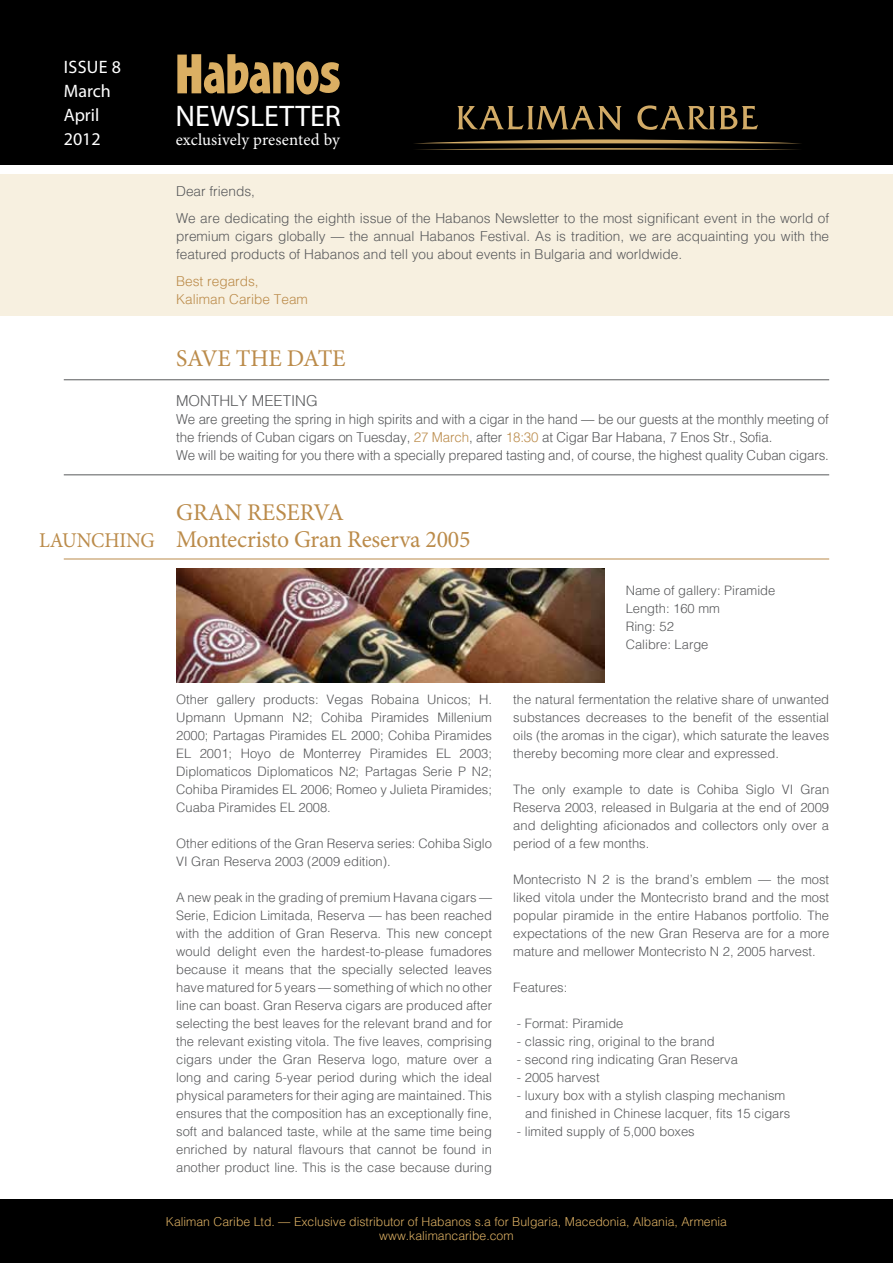
<style>
.page{position:relative;width:893px;height:1263px;background:#fff}
.page>*{position:absolute;margin:0;border:0;box-sizing:border-box;transform-origin:0 0}
.t1{font:29.85px "Myriad Pro";color:#fff}
.t2{font:24px/27px "Minion Pro";letter-spacing:-.01em;color:#bb8b4a}
.t3{font:21px "Minion Pro";letter-spacing:-.01em;color:#bb8b4a;scale:.95 1}
.t4{font:18px/24px "Myriad Pro";color:#fff}
.t5{font:16.8px "Minion Pro";letter-spacing:.005em;color:#fff}
.t6{font:300 16.5px "Helv Cyr";color:#58595b}
.t7{font:300 15px/18px "Helv Cyr";letter-spacing:-.01em;color:#58595b}
.t8{font:300 15px/18px "Helv Cyr";color:#bb8b4a}
.t9{font:300 14.25px/18px "Helv Cyr";color:#58595b;text-align:justify}
.t10{font:300 13.5px/13.5px "Helv Cyr";color:#dbaf63;text-align:center}
.s1{color:#bb8b4a}
</style>
<div class="page">
<div style="left:0;top:0;width:893px;height:165px;background:#000"></div>
<div style="left:0;top:1199px;width:893px;height:63px;background:#000"></div>
<div style="left:0;top:174px;width:893px;height:142px;background:#f7f0e0"></div>
<svg style="left:177px;top:54px;width:163px;height:41px"></svg>
<svg style="left:414px;top:105px;width:387px;height:45px"></svg>
<hr style="left:64px;top:379px;width:765px;height:1px;background:#58595b">
<hr style="left:64px;top:474px;width:765px;height:1px;background:#58595b">
<hr style="left:64px;top:559px;width:765px;height:1px;background:#bb8b4a">
<img style="left:176px;top:569px;width:428px;height:114px">
<p class="t4" style="left:64px;top:55px;width:59px">Issue 8<br>March<br>April<br>2012</p>
<h1 class="t1" style="left:176px;top:97px;width:167px">NEWSLETTER</h1>
<p class="t5" style="left:176px;top:128px;width:166px">exclusively presented by</p>
<p class="t7" style="left:176px;top:178px;width:654px;line-height:27px">Dear friends,<br>We are dedicating the eighth issue of the Habanos Newsletter to the most significant event in the world of</p>
<p class="t7" style="left:176px;top:227px;width:654px">premium cigars globally – the annual Habanos Festival. As is tradition, we are acquainting you with the featured products of Habanos and tell you about events in Bulgaria and worldwide.</p>
<p class="t8" style="left:176px;top:272px;width:133px">Best regards,<br>Kaliman Caribe Team</p>
<h3 class="t3" style="left:39px;top:527px;width:123px">Launching</h3>
<h2 class="t2" style="left:176px;top:345px;width:171px">SAVE THE DATE</h2>
<p class="t6" style="left:176px;top:392px;width:143px">Monthly meeting</p>
<p class="t7" style="left:176px;top:410px;width:654px">We are greeting the spring in high spirits and with a cigar in the hand – be our guests at the monthly meeting of the friends of Cuban cigars on Tuesday, <span class="s1">27 March</span>, after <span class="s1">18:30</span> at Cigar Bar Habana, 7 Enos Str., Sofia.<br>We will be waiting for you there with a specially prepared tasting and, of course, the highest quality Cuban cigars.</p>
<h2 class="t2" style="left:176px;top:499px;width:296px">GRAN RESERVA<br>Montecristo Gran Reserva 2005</h2>
<p class="t9" style="left:176px;top:690px;width:317px">Other gallery products: Vegas Robaina Unicos; H.<br>Upmann Upmann N2; Cohiba Piramides Millenium 2000; Partagas Piramides EL 2000; Cohiba Piramides EL 2001; Hoyo de Monterrey Piramides EL 2003; Diplomaticos Diplomaticos N2; Partagas Serie P N2; Cohiba Piramides EL 2006; Romeo y Julieta Piramides; Cuaba Piramides EL 2008.</p>
<p class="t9" style="left:176px;top:834px;width:317px">Other editions of the Gran Reserva series: Cohiba Siglo<br>VI Gran Reserva 2003 (2009 edition).</p>
<p class="t9" style="left:176px;top:888px;width:317px">A new peak in the grading of premium Havana cigars – Serie, Edicion Limitada, Reserva – has been reached with the addition of Gran Reserva. This new concept would delight even the hardest-to-please fumadores because it means that the specially selected leaves have matured for 5 years – something of which no other line can boast. Gran Reserva cigars are produced after selecting the best leaves for the relevant brand and for the relevant existing vitola. The five leaves, comprising cigars under the Gran Reserva logo, mature over a long and caring 5-year period during which the ideal physical parameters for their aging are maintained. This ensures that the composition has an exceptionally fine, soft and balanced taste, while at the same time being enriched by natural flavours that cannot be found in another product line. This is the case because during</p>
<p class="t9" style="left:626px;top:581px;width:151px;text-align:left">Name of gallery: Piramide<br>Length: 160 mm<br>Ring: 52<br>Calibre: Large</p>
<p class="t9" style="left:513px;top:690px;width:317px">the natural fermentation the relative share of unwanted substances decreases to the benefit of the essential oils (the aromas in the cigar), which saturate the leaves thereby becoming more clear and expressed.</p>
<p class="t9" style="left:513px;top:780px;width:317px">The only example to date is Cohiba Siglo VI Gran Reserva 2003, released in Bulgaria at the end of 2009 and delighting aficionados and collectors only over a period of a few months.</p>
<p class="t9" style="left:513px;top:870px;width:317px">Montecristo N 2 is the brand’s emblem – the most liked vitola under the Montecristo brand and the most popular piramide in the entire Habanos portfolio. The expectations of the new Gran Reserva are for a more mature and mellower Montecristo N 2, 2005 harvest.</p>
<p class="t9" style="left:513px;top:978px;width:55px">Features:</p>
<p class="t9" style="left:517px;top:1014px;width:108px">- Format: Piramide</p>
<p class="t9" style="left:517px;top:1032px;width:199px">- classic ring, original to the brand</p>
<p class="t9" style="left:517px;top:1050px;width:222px">- second ring indicating Gran Reserva</p>
<p class="t9" style="left:517px;top:1068px;width:84px">- 2005 harvest</p>
<p class="t9" style="left:517px;top:1086px;width:275px;text-align:center">- luxury box with a stylish clasping mechanism and finished in Chinese lacquer, fits 15 cigars</p>
<p class="t9" style="left:517px;top:1122px;width:179px">- limited supply of 5,000 boxes</p>
<p class="t10" style="left:166px;top:1215px;width:563px">Kaliman Caribe Ltd. – Exclusive distributor of Habanos s.a for Bulgaria, Macedonia, Albania, Armenia www.kalimancaribe.com</p>
</div>
